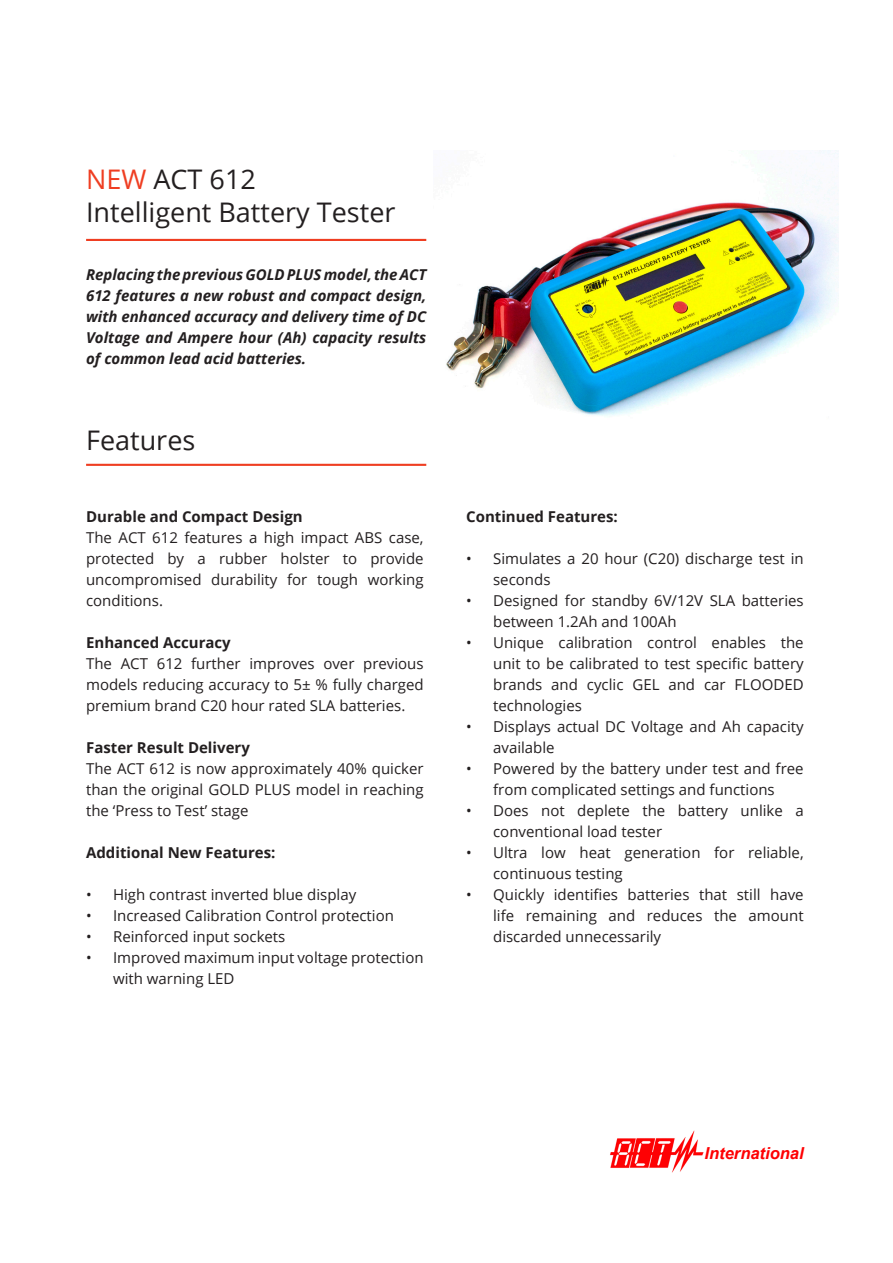
<style>
.page{position:relative;width:893px;height:1263px;background:#fff}
.page>*{position:absolute;margin:0;border:0;box-sizing:border-box;transform-origin:0 0}
.t1{font:27px/32.4px "Open Sans";color:#231f20}
.t2{font:italic 700 16.5px "Arial";color:#fe0103}
.t3{font:15px/21px "Open Sans";color:#231f20}
.t4{font:italic 700 15px/21px "Open Sans";color:#231f20;text-align:justify}
.t5{font:700 15px "Open Sans";color:#231f20}
.s1{color:#ef3e22}
</style>
<div class="page">
<hr style="left:86px;top:464px;width:340px;height:2px;background:#ef3e22">
<hr style="left:86px;top:239px;width:340px;height:2px;background:#ef3e22">
<img style="left:446px;top:150px;width:392px;height:267px">
<img style="left:610px;top:1130px;width:94px;height:43px">
<h1 class="t1" style="left:86px;top:163px;width:311px"><span class="s1">NEW</span> ACT 612<br>Intelligent Battery Tester</h1>
<p class="t4" style="left:86px;top:264px;width:342px">Replacing the previous GOLD PLUS model, the ACT 612 features a new robust and compact design, with enhanced accuracy and delivery time of DC Voltage and Ampere hour (Ah) capacity results of common lead acid batteries.</p>
<h1 class="t1" style="left:86px;top:423px;width:111px">Features</h1>
<p class="t5" style="left:86px;top:506px;width:218px">Durable and Compact Design</p>
<p class="t3" style="left:86px;top:527px;width:339px;text-align:justify">The ACT 612 features a high impact ABS case, protected by a rubber holster to provide uncompromised durability for tough working conditions.</p>
<p class="t5" style="left:86px;top:632px;width:146px">Enhanced Accuracy</p>
<p class="t3" style="left:86px;top:653px;width:339px;text-align:justify">The ACT 612 further improves over previous models reducing accuracy to 5± % fully charged premium brand C20 hour rated SLA batteries.</p>
<p class="t5" style="left:86px;top:737px;width:165px">Faster Result Delivery</p>
<p class="t3" style="left:86px;top:758px;width:339px;text-align:justify">The ACT 612 is now approximately 40% quicker than the original GOLD PLUS model in reaching the ‘Press to Test’ stage</p>
<p class="t5" style="left:86px;top:842px;width:191px">Additional New Features:</p>
<p class="t3" style="left:86px;top:884px;width:272px">• High contrast inverted blue display</p>
<p class="t3" style="left:86px;top:905px;width:309px">• Increased Calibration Control protection</p>
<p class="t3" style="left:86px;top:926px;width:201px">• Reinforced input sockets</p>
<p class="t3" style="left:113px;top:947px;width:312px;text-indent:-27px">• Improved maximum input voltage protection with warning LED</p>
<p class="t5" style="left:466px;top:506px;width:153px">Continued Features:</p>
<p class="t3" style="left:493px;top:548px;width:312px;text-indent:-27px">• Simulates a 20 hour (C20) discharge test in seconds</p>
<p class="t3" style="left:493px;top:590px;width:312px;text-indent:-27px">• Designed for standby 6V/12V SLA batteries between 1.2Ah and 100Ah</p>
<p class="t3" style="left:493px;top:632px;width:312px;text-align:justify;text-indent:-27px">• Unique calibration control enables the unit to be calibrated to test specific battery brands and cyclic GEL and car FLOODED technologies</p>
<p class="t3" style="left:493px;top:716px;width:312px;text-indent:-27px">• Displays actual DC Voltage and Ah capacity available</p>
<p class="t3" style="left:466px;top:758px;width:339px;text-align:center">• Powered by the battery under test and free from complicated settings and functions</p>
<p class="t3" style="left:493px;top:800px;width:312px;text-indent:-27px">• Does not deplete the battery unlike a conventional load tester</p>
<p class="t3" style="left:493px;top:842px;width:312px;text-indent:-27px">• Ultra low heat generation for reliable, continuous testing</p>
<p class="t3" style="left:493px;top:884px;width:312px;text-align:justify;text-indent:-27px">• Quickly identifies batteries that still have life remaining and reduces the amount discarded unnecessarily</p>
<p class="t2" style="left:704px;top:1142px;width:101px">International</p>
</div>
